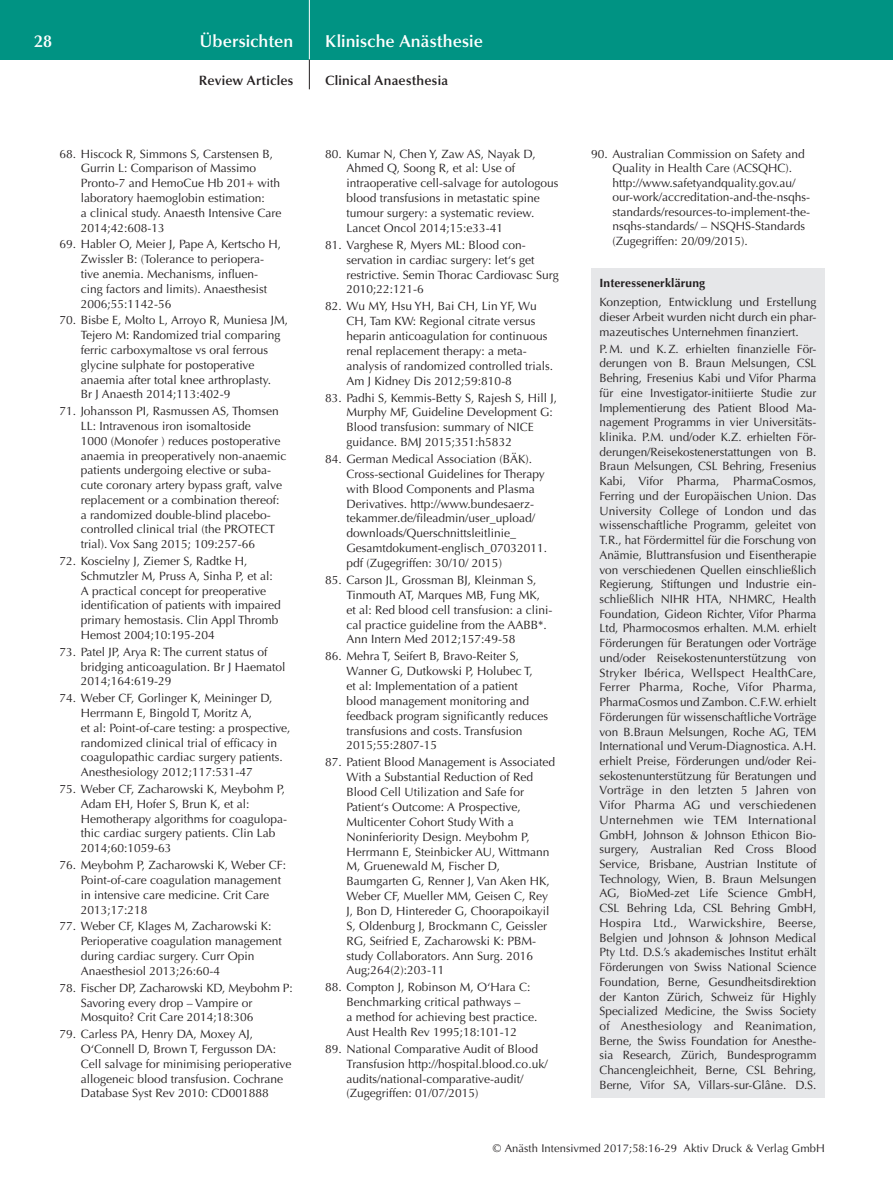
<style>
.page{position:relative;width:893px;height:1191px;background:#fff}
.page>*{position:absolute;margin:0;border:0;box-sizing:border-box;transform-origin:0 0}
.t1{font:600 17.25px "Optima";letter-spacing:.005em;color:#fff}
.t2{font:600 13.5px "Optima";letter-spacing:.015em;color:#231f20}
.t3{font:12px/14.7px "Optima";color:#231f20}
.t4{font:700 12px "Optima";letter-spacing:.01em;color:#231f20}
.t5{font:11.25px "Optima";letter-spacing:.005em;color:#231f20}
</style>
<div class="page">
<div style="left:0;top:0;width:893px;height:60px;background:#009383"></div>
<hr style="left:309px;top:0;width:1px;height:60px;background:#fff">
<svg style="left:309px;top:60px;width:1px;height:29px"></svg>
<div style="left:591px;top:268px;width:234px;height:829px;background:#e6e7e9"></div>
<h1 class="t1" style="left:34px;top:31px;width:20px">28</h1>
<h1 class="t1" style="left:200px;top:31px;width:95px">Übersichten</h1>
<p class="t2" style="left:199px;top:73px;width:96px">Review Articles</p>
<p class="t3" style="left:81px;top:146px;width:202px;text-indent:-21px">68. Hiscock R, Simmons S, Carstensen B, Gurrin L: Comparison of Massimo Pronto-7 and HemoCue Hb 201+ with laboratory haemoglobin estimation:<br>a clinical study. Anaesth Intensive Care 2014;42:608-13</p>
<p class="t3" style="left:81px;top:237px;width:202px;text-indent:-21px">69. Habler O, Meier J, Pape A, Kertscho H, Zwissler B: (Tolerance to periopera&shy;tive anemia. Mechanisms, influen&shy;cing factors and limits). Anaesthesist 2006;55:1142-56</p>
<p class="t3" style="left:81px;top:313px;width:209px;text-indent:-21px">70. Bisbe E, Molto L, Arroyo R, Muniesa JM, Tejero M: Randomized trial comparing ferric carboxymaltose vs oral ferrous glycine sulphate for postoperative anaemia after total knee arthroplasty.<br>Br J Anaesth 2014;113:402-9</p>
<p class="t3" style="left:81px;top:404px;width:207px;text-indent:-21px">71. Johansson PI, Rasmussen AS, Thomsen LL: Intravenous iron isomaltoside<br>1000 (Monofer ) reduces postoperative anaemia in preoperatively non-anaemic patients undergoing elective or suba&shy;cute coronary artery bypass graft, valve replacement or a combination thereof: a randomized double-blind placebo&shy;controlled clinical trial (the PROTECT trial). Vox Sang 2015; 109:257-66</p>
<p class="t3" style="left:81px;top:554px;width:202px;text-indent:-21px">72. Koscielny J, Ziemer S, Radtke H, Schmutzler M, Pruss A, Sinha P, et al:<br>A practical concept for preoperative identification of patients with impaired primary hemostasis. Clin Appl Thromb Hemost 2004;10:195-204</p>
<p class="t3" style="left:81px;top:644px;width:206px;text-indent:-21px">73. Patel JP, Arya R: The current status of bridging anticoagulation. Br J Haematol<br>2014;164:619-29</p>
<p class="t3" style="left:81px;top:691px;width:211px;text-indent:-21px">74. Weber CF, Gorlinger K, Meininger D, Herrmann E, Bingold T, Moritz A,<br>et al: Point-of-care testing: a prospective, randomized clinical trial of efficacy in coagulopathic cardiac surgery patients.<br>Anesthesiology 2012;117:531-47</p>
<p class="t3" style="left:81px;top:782px;width:208px;text-indent:-21px">75. Weber CF, Zacharowski K, Meybohm P, Adam EH, Hofer S, Brun K, et al:<br>Hemotherapy algorithms for coagulopa&shy;thic cardiac surgery patients. Clin Lab 2014;60:1059-63</p>
<p class="t3" style="left:81px;top:858px;width:207px;text-indent:-21px">76. Meybohm P, Zacharowski K, Weber CF:<br>Point-of-care coagulation management in intensive care medicine. Crit Care<br>2013;17:218</p>
<p class="t3" style="left:81px;top:919px;width:203px;text-indent:-21px">77. Weber CF, Klages M, Zacharowski K:<br>Perioperative coagulation management during cardiac surgery. Curr Opin Anaesthesiol 2013;26:60-4</p>
<p class="t3" style="left:81px;top:980px;width:213px;text-indent:-21px">78. Fischer DP, Zacharowski KD, Meybohm P:<br>Savoring every drop – Vampire or<br>Mosquito? Crit Care 2014;18:306</p>
<p class="t3" style="left:81px;top:1027px;width:212px;text-indent:-21px">79. Carless PA, Henry DA, Moxey AJ, O‘Connell D, Brown T, Fergusson DA:<br>Cell salvage for minimising perioperative allogeneic blood transfusion. Cochrane Database Syst Rev 2010: CD001888</p>
<h1 class="t1" style="left:325px;top:31px;width:159px">Klinische Anästhesie</h1>
<p class="t2" style="left:325px;top:73px;width:124px">Clinical Anaesthesia</p>
<p class="t3" style="left:347px;top:146px;width:213px;text-indent:-21px">80. Kumar N, Chen Y, Zaw AS, Nayak D, Ahmed Q, Soong R, et al: Use of intraoperative cell-salvage for autologous blood transfusions in metastatic spine tumour surgery: a systematic review.<br>Lancet Oncol 2014;15:e33-41</p>
<p class="t3" style="left:347px;top:237px;width:214px;text-indent:-21px">81. Varghese R, Myers ML: Blood con&shy;servation in cardiac surgery: let‘s get restrictive. Semin Thorac Cardiovasc Surg 2010;22:121-6</p>
<p class="t3" style="left:347px;top:299px;width:208px;text-indent:-21px">82. Wu MY, Hsu YH, Bai CH, Lin YF, Wu CH, Tam KW: Regional citrate versus heparin anticoagulation for continuous renal replacement therapy: a meta&shy;analysis of randomized controlled trials.<br>Am J Kidney Dis 2012;59:810-8</p>
<p class="t3" style="left:347px;top:390px;width:212px;text-indent:-21px">83. Padhi S, Kemmis-Betty S, Rajesh S, Hill J, Murphy MF, Guideline Development G:<br>Blood transfusion: summary of NICE guidance. BMJ 2015;351:h5832</p>
<p class="t3" style="left:347px;top:452px;width:202px;text-indent:-21px">84. German Medical Association (BÄK).<br>Cross-sectional Guidelines for Therapy with Blood Components and Plasma Derivatives. http://www.bundesaerz&shy;tekammer.de/fileadmin/user_upload/ downloads/Querschnittsleitlinie_ Gesamtdokument-englisch_07032011. pdf (Zugegriffen: 30/10/ 2015)</p>
<p class="t3" style="left:347px;top:572px;width:207px;text-indent:-21px">85. Carson JL, Grossman BJ, Kleinman S, Tinmouth AT, Marques MB, Fung MK,<br>et al: Red blood cell transfusion: a clini&shy;cal practice guideline from the AABB*.<br>Ann Intern Med 2012;157:49-58</p>
<p class="t3" style="left:347px;top:649px;width:203px;text-indent:-21px">86. Mehra T, Seifert B, Bravo-Reiter S, Wanner G, Dutkowski P, Holubec T,<br>et al: Implementation of a patient blood management monitoring and feedback program significantly reduces transfusions and costs. Transfusion 2015;55:2807-15</p>
<p class="t3" style="left:347px;top:755px;width:210px;text-indent:-21px">87. Patient Blood Management is Associated With a Substantial Reduction of Red Blood Cell Utilization and Safe for Patient‘s Outcome: A Prospective, Multicenter Cohort Study With a Noninferiority Design. Meybohm P, Herrmann E, Steinbicker AU, Wittmann M, Gruenewald M, Fischer D, Baumgarten G, Renner J, Van Aken HK, Weber CF, Mueller MM, Geisen C, Rey J, Bon D, Hintereder G, Choorapoikayil S, Oldenburg J, Brockmann C, Geissler RG, Seifried E, Zacharowski K: PBM&shy;study Collaborators. Ann Surg. 2016<br>Aug;264(2):203-11</p>
<p class="t3" style="left:347px;top:980px;width:193px;text-indent:-21px">88. Compton J, Robinson M, O‘Hara C:<br>Benchmarking critical pathways –<br>a method for achieving best practice.<br>Aust Health Rev 1995;18:101-12</p>
<p class="t3" style="left:347px;top:1041px;width:203px;text-indent:-21px">89. National Comparative Audit of Blood Transfusion http://hospital.blood.co.uk/ audits/national-comparative-audit/ (Zugegriffen: 01/07/2015)</p>
<p class="t3" style="left:612px;top:146px;width:199px;text-indent:-21px">90. Australian Commission on Safety and Quality in Health Care (ACSQHC). http://www.safetyandquality.gov.au/ our-work/accreditation-and-the-nsqhs&shy;standards/resources-to-implement-the&shy;nsqhs-standards/ – NSQHS-Standards (Zugegriffen: 20/09/2015).</p>
<p class="t4" style="left:600px;top:276px;width:107px">Interessenerklärung</p>
<p class="t3" style="left:600px;top:295px;width:218px;text-align:justify">Konzeption, Entwicklung und Erstellung dieser Arbeit wurden nicht durch ein phar&shy;mazeutisches Unternehmen finanziert.</p>
<p class="t3" style="left:600px;top:341px;width:218px;text-align:justify">P.M. und K.Z. erhielten finanzielle För&shy;derungen von B. Braun Melsungen, CSL Behring, Fresenius Kabi und Vifor Pharma für eine Investigator-initiierte Studie zur Implementierung des Patient Blood Ma&shy;nagement Programms in vier Universitäts&shy;klinika. P.M. und/oder K.Z. erhielten För&shy;derungen/Reisekostenerstattungen von B.<br>Braun Melsungen, CSL Behring, Fresenius Kabi, Vifor Pharma, PharmaCosmos, Ferring und der Europäischen Union. Das University College of London und das wissenschaftliche Programm, geleitet von T.R., hat Fördermittel für die Forschung von Anämie, Bluttransfusion und Eisentherapie von verschiedenen Quellen einschließlich Regierung, Stiftungen und Industrie ein&shy;schließlich NIHR HTA, NHMRC, Health Foundation, Gideon Richter, Vifor Pharma Ltd, Pharmocosmos erhalten. M.M. erhielt Förderungen für Beratungen oder Vorträge und/oder Reisekostenunterstützung von Stryker Ibérica, Wellspect HealthCare, Ferrer Pharma, Roche, Vifor Pharma, PharmaCosmos und Zambon. C.F.W. erhielt Förderungen für wissenschaftliche Vorträge von B.Braun Melsungen, Roche AG, TEM International und Verum-Diagnostica. A.H. erhielt Preise, Förderungen und/oder Rei&shy;sekostenunterstützung für Beratungen und Vorträge in den letzten 5 Jahren von Vifor Pharma AG und verschiedenen Unternehmen wie TEM International GmbH, Johnson &amp; Johnson Ethicon Bio&shy;surgery, Australian Red Cross Blood Service, Brisbane, Austrian Institute of Technology, Wien, B. Braun Melsungen AG, BioMed-zet Life Science GmbH, CSL Behring Lda, CSL Behring GmbH, Hospira Ltd., Warwickshire, Beerse, Belgien und Johnson &amp; Johnson Medical Pty Ltd. D.S.’s akademisches Institut erhält Förderungen von Swiss National Science Foundation, Berne, Gesundheitsdirektion der Kanton Zürich, Schweiz für Highly Specialized Medicine, the Swiss Society of Anesthesiology and Reanimation, Berne, the Swiss Foundation for Anesthe&shy;sia Research, Zürich, Bundesprogramm Chancengleichheit, Berne, CSL Behring, Berne, Vifor SA, Villars-sur-Glâne. D.S.</p>
<p class="t5" style="left:493px;top:1142px;width:333px">© Anästh Intensivmed 2017;58:16-29 Aktiv Druck &amp; Verlag GmbH</p>
</div>
